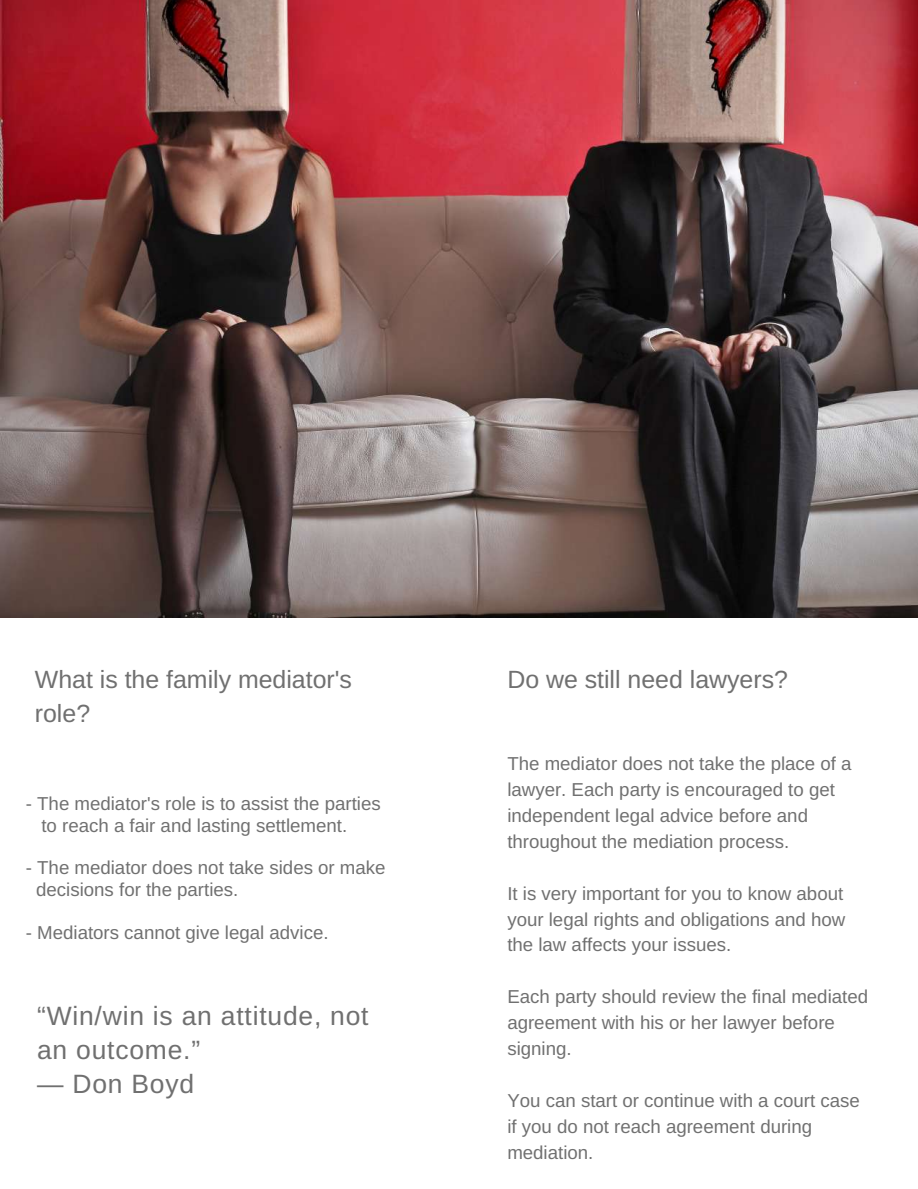
<style>
.page{position:relative;width:918px;height:1189px;background:#fff}
.page>*{position:absolute;margin:0;border:0;box-sizing:border-box;transform-origin:0 0}
.t1{font:26.4px/33.8px "Arimo";letter-spacing:.03em;color:#707070}
.t2{font:24.9px/33.8px "Arimo";color:#707070}
.t3{font:18.75px/25.8px "Arimo";color:#707070}
</style>
<div class="page">
<img style="left:0;top:0;width:918px;height:617px">
<h2 class="t2" style="left:35px;top:662px;width:319px">What is the family mediator's role?</h2>
<h2 class="t2" style="left:507px;top:662px;width:282px">Do we still need lawyers?</h2>
<p class="t3" style="left:507px;top:750px;width:346px">The mediator does not take the place of a lawyer. Each party is encouraged to get independent legal advice before and throughout the mediation process.</p>
<p class="t3" style="left:507px;top:879px;width:339px;text-align:justify">It is very important for you to know about your legal rights and obligations and how the law affects your issues.</p>
<p class="t3" style="left:507px;top:983px;width:362px">Each party should review the final mediated agreement with his or her lawyer before signing.</p>
<p class="t3" style="left:507px;top:1086px;width:354px">You can start or continue with a court case if you do not reach agreement during mediation.</p>
<p class="t3" style="left:41px;top:792px;width:341px;line-height:21.3px;text-indent:-16px">- The mediator's role is to assist the parties to reach a fair and lasting settlement.</p>
<p class="t3" style="left:36px;top:857px;width:351px;line-height:21.3px;text-indent:-10px">- The mediator does not take sides or make decisions for the parties.</p>
<p class="t3" style="left:26px;top:918px;width:304px">- Mediators cannot give legal advice.</p>
<h1 class="t1" style="left:37px;top:998px;width:333px">“Win/win is an attitude, not an outcome.”</h1>
<h1 class="t1" style="left:37px;top:1066px;width:159px">— Don Boyd</h1>
</div>
